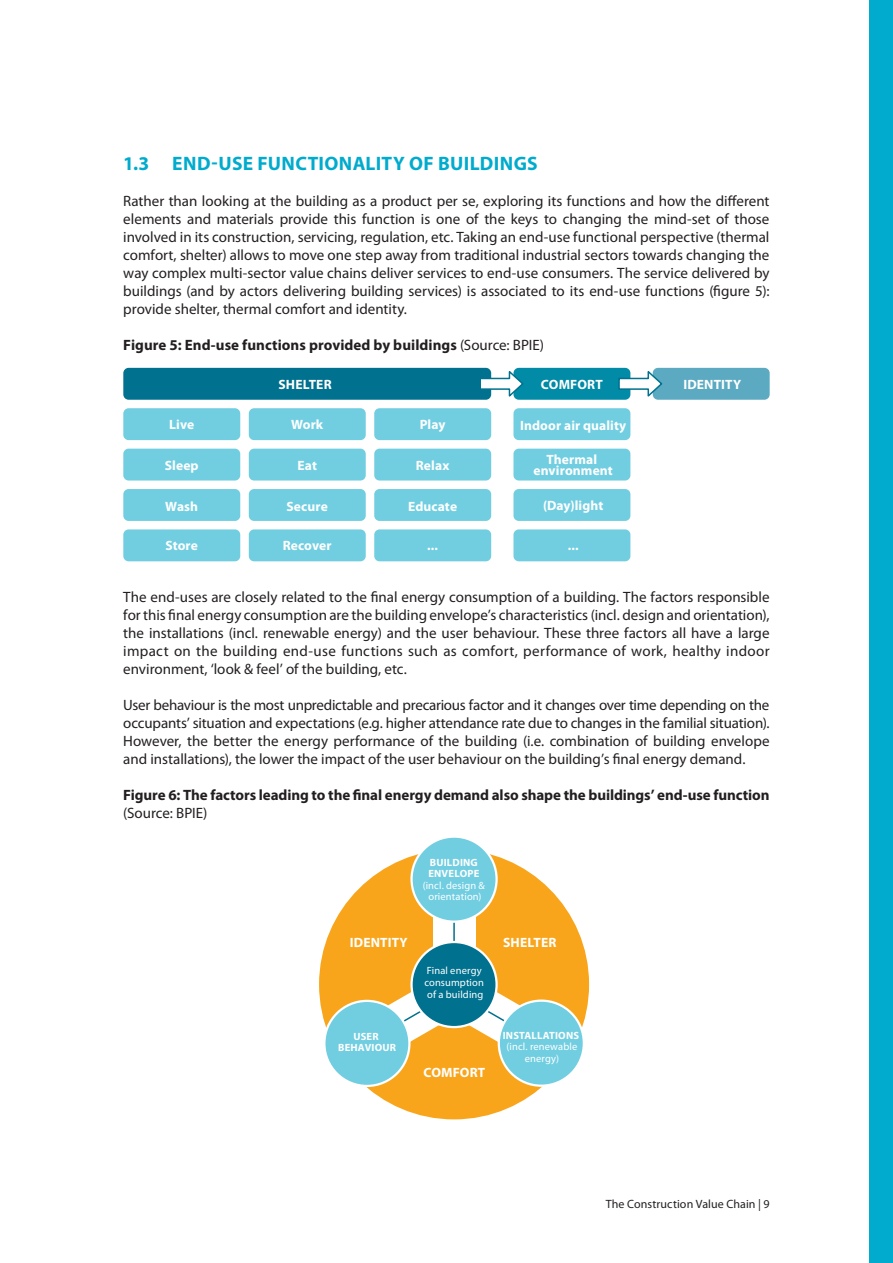
<style>
.page{position:relative;width:893px;height:1263px;background:#fff}
.page>*{position:absolute;margin:0;border:0;box-sizing:border-box;transform-origin:0 0}
.t1{font:700 19.5px "Myriad Pro";letter-spacing:.02em;color:#00abcd}
.t2{font:15px/18px "Myriad Pro";color:#231f20;text-align:justify}
.t3{font:700 15px "Myriad Pro";letter-spacing:-.005em;color:#231f20}
.t4{font:700 13.5px/11.2px "Myriad Pro";letter-spacing:.005em;color:#fff;text-align:center}
.t5{font:12px "Myriad Pro";letter-spacing:.005em;color:#231f20}
.t6{font:10.5px/11.2px "Myriad Pro";letter-spacing:.015em;color:#fff;text-align:center}
.t7{font:700 10.5px/11.2px "Myriad Pro";letter-spacing:.02em;color:#fff}
.s1{font-weight:400}
</style>
<div class="page">
<div style="left:870px;top:0;width:23px;height:1263px;background:#00abcd"></div>
<div style="left:123px;top:368px;width:368px;height:32px;background:#00718e;border-radius:5px"></div>
<div style="left:123px;top:408px;width:117px;height:32px;background:#71cee1;border-radius:5px"></div>
<div style="left:123px;top:449px;width:117px;height:31px;background:#71cee1;border-radius:5px"></div>
<div style="left:123px;top:489px;width:117px;height:32px;background:#71cee1;border-radius:5px"></div>
<div style="left:123px;top:529px;width:117px;height:32px;background:#71cee1;border-radius:5px"></div>
<div style="left:249px;top:408px;width:117px;height:32px;background:#71cee1;border-radius:5px"></div>
<div style="left:249px;top:449px;width:117px;height:31px;background:#71cee1;border-radius:5px"></div>
<div style="left:249px;top:489px;width:117px;height:32px;background:#71cee1;border-radius:5px"></div>
<div style="left:249px;top:529px;width:117px;height:32px;background:#71cee1;border-radius:5px"></div>
<div style="left:374px;top:408px;width:117px;height:32px;background:#71cee1;border-radius:5px"></div>
<div style="left:374px;top:449px;width:117px;height:31px;background:#71cee1;border-radius:5px"></div>
<div style="left:374px;top:489px;width:117px;height:32px;background:#71cee1;border-radius:5px"></div>
<div style="left:374px;top:529px;width:117px;height:32px;background:#71cee1;border-radius:5px"></div>
<div style="left:653px;top:368px;width:117px;height:32px;background:#5baac2;border-radius:5px"></div>
<div style="left:513px;top:408px;width:117px;height:32px;background:#71cee1;border-radius:5px"></div>
<div style="left:513px;top:368px;width:117px;height:32px;background:#018ba7;border-radius:5px"></div>
<div style="left:513px;top:449px;width:117px;height:31px;background:#71cee1;border-radius:5px"></div>
<div style="left:513px;top:489px;width:117px;height:32px;background:#71cee1;border-radius:5px"></div>
<div style="left:513px;top:529px;width:117px;height:32px;background:#71cee1;border-radius:5px"></div>
<svg style="left:481px;top:368px;width:42px;height:31px"></svg>
<svg style="left:618px;top:368px;width:45px;height:31px"></svg>
<div style="left:319px;top:849px;width:270px;height:270px;background:#f9a51b;border-radius:50%"></div>
<svg style="left:321px;top:888px;width:266px;height:193px"></svg>
<div style="left:410px;top:941px;width:88px;height:87px;background:#00718e;border:2px solid #fff;border-radius:50%"></div>
<div style="left:412px;top:837px;width:85px;height:85px;background:#71cee1;border-radius:50%"></div>
<div style="left:410px;top:835px;width:88px;height:88px;border:2px solid #fff;border-radius:50%"></div>
<div style="left:499px;top:1001px;width:85px;height:85px;background:#71cee1;border-radius:50%"></div>
<div style="left:498px;top:999px;width:87px;height:88px;border:2px solid #fff;border-radius:50%"></div>
<div style="left:324px;top:1001px;width:85px;height:85px;background:#71cee1;border-radius:50%"></div>
<div style="left:323px;top:1000px;width:88px;height:87px;border:2px solid #fff;border-radius:50%"></div>
<h1 class="t1" style="left:123px;top:151px;width:416px">1.3 END-USE FUNCTIONALITY OF BUILDINGS</h1>
<p class="t2" style="left:123px;top:192px;width:648px">Rather than looking at the building as a product per se, exploring its functions and how the different elements and materials provide this function is one of the keys to changing the mind-set of those involved in its construction, servicing, regulation, etc. Taking an end-use functional perspective (thermal comfort, shelter) allows to move one step away from traditional industrial sectors towards changing the way complex multi-sector value chains deliver services to end-use consumers. The service delivered by buildings (and by actors delivering building services) is associated to its end-use functions (figure 5): provide shelter, thermal comfort and identity.</p>
<p class="t3" style="left:123px;top:335px;width:422px">Figure 5: End-use functions provided by buildings <span class="s1">(Source: BPIE)</span></p>
<p class="t4" style="left:169px;top:418px;width:26px">Live</p>
<p class="t4" style="left:165px;top:460px;width:35px">Sleep</p>
<p class="t4" style="left:165px;top:500px;width:34px">Wash</p>
<p class="t4" style="left:165px;top:539px;width:34px">Store</p>
<p class="t4" style="left:278px;top:379px;width:55px">SHELTER</p>
<p class="t4" style="left:291px;top:418px;width:34px">Work</p>
<p class="t4" style="left:297px;top:460px;width:21px">Eat</p>
<p class="t4" style="left:287px;top:500px;width:43px">Secure</p>
<p class="t4" style="left:283px;top:539px;width:50px">Recover</p>
<p class="t4" style="left:420px;top:418px;width:27px">Play</p>
<p class="t4" style="left:416px;top:460px;width:35px">Relax</p>
<p class="t4" style="left:408px;top:500px;width:51px">Educate</p>
<p class="t4" style="left:427px;top:539px;width:12px">...</p>
<p class="t4" style="left:541px;top:379px;width:63px">COMFORT</p>
<p class="t4" style="left:683px;top:379px;width:59px">IDENTITY</p>
<p class="t4" style="left:520px;top:419px;width:108px">Indoor air quality</p>
<p class="t4" style="left:533px;top:453px;width:81px">Thermal environment</p>
<p class="t4" style="left:543px;top:500px;width:62px">(Day)light</p>
<p class="t4" style="left:568px;top:539px;width:12px">...</p>
<p class="t2" style="left:123px;top:588px;width:648px">The end-uses are closely related to the final energy consumption of a building. The factors responsible for this final energy consumption are the building envelope’s characteristics (incl. design and orientation), the installations (incl. renewable energy) and the user behaviour. These three factors all have a large impact on the building end-use functions such as comfort, performance of work, healthy indoor environment, ‘look &amp; feel’ of the building, etc.</p>
<p class="t2" style="left:123px;top:696px;width:648px">User behaviour is the most unpredictable and precarious factor and it changes over time depending on the occupants’ situation and expectations (e.g. higher attendance rate due to changes in the familial situation).<br>However, the better the energy performance of the building (i.e. combination of building envelope and installations), the lower the impact of the user behaviour on the building’s final energy demand.</p>
<p class="t3" style="left:123px;top:785px;width:648px">Figure 6: The factors leading to the final energy demand also shape the buildings’ end-use function</p>
<p class="t2" style="left:123px;top:804px;width:86px">(Source: BPIE)</p>
<p class="t7" style="left:428px;top:857px;width:52px">BUILDING<br>ENVELOPE</p>
<p class="t6" style="left:423px;top:879px;width:64px">(incl. design &amp; orientation)</p>
<p class="t4" style="left:350px;top:936px;width:59px">IDENTITY</p>
<p class="t4" style="left:503px;top:936px;width:55px">SHELTER</p>
<p class="t7" style="left:338px;top:1030px;width:59px;text-align:center">USER<br>BEHAVIOUR</p>
<p class="t6" style="left:424px;top:964px;width:61px;line-height:12px;text-align:left">Final energy consumption of a building</p>
<p class="t4" style="left:424px;top:1066px;width:63px">COMFORT</p>
<p class="t7" style="left:503px;top:1029px;width:78px">INSTALLATIONS</p>
<p class="t6" style="left:507px;top:1041px;width:72px">(incl. renewable energy)</p>
<p class="t5" style="left:606px;top:1197px;width:165px">The Construction Value Chain | 9</p>
</div>
